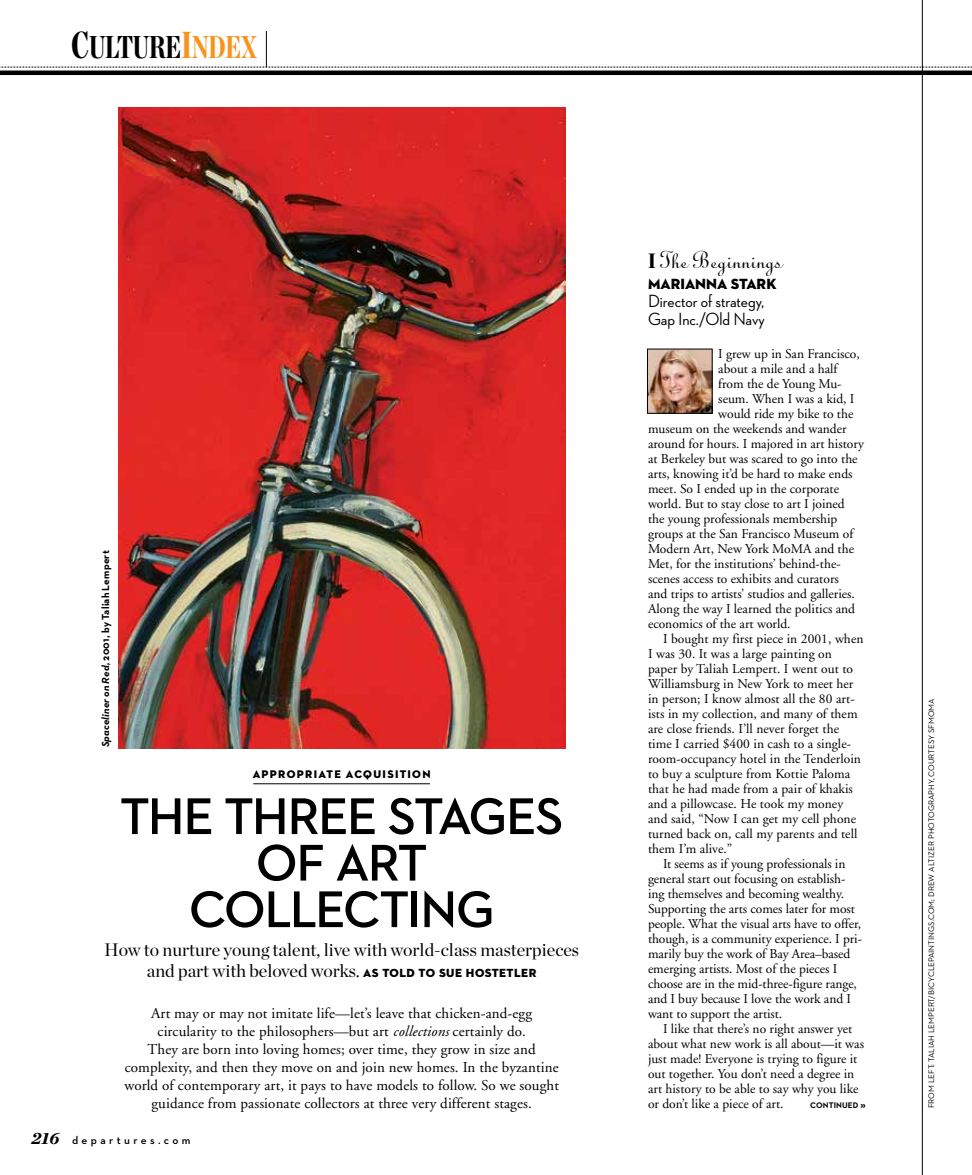
<style>
.page{position:relative;width:972px;height:1175px;background:#fff}
.page>*{position:absolute;margin:0;border:0;box-sizing:border-box;transform-origin:0 0}
.t1{font:700 52.5px/46.5px "Neutraface 2 Display";letter-spacing:-.025em;color:#000;text-align:center}
.t2{font:700 31.5px "Chronicle Disp Comp";color:#000}
.t3{font:700 31.5px "Chronicle Disp Comp";color:#f7941e}
.t4{font:27px "Linoscript";color:#000}
.t5{font:18px/21px "Chronicle Display";color:#000;text-align:center}
.t6{font:500 18px/18px "Neutraface 2 Display";color:#000}
.t7{font:15px/18px "Adobe Garamond";letter-spacing:.005em;color:#000;text-align:center}
.t8{font:15px "Neutraface 2 Display Titling";color:#000}
.t9{font:13.5px "Adobe Garamond";color:#000}
.t10{font:11.25px "Neutraface 2 Display Titling";letter-spacing:.11em;color:#000}
.t11{font:600 11.25px "Neutraface 2 Text";color:#000}
.t12{font:700 10.5px "Neutraface 2 Text";letter-spacing:.02em;color:#000}
.t13{font:8.25px "Neutraface 2 Text";color:#000}
.t14{font:700 8.25px "Neutraface 2 Text";letter-spacing:.01em;color:#000}
.s1{font-size:37.5px}
.s2{font-style:italic}
.s3{font-family:"Neutraface 2 Display Titling";font-size:12px}
.s4{font-family:"Chronicle Deck";font-weight:900;font-style:italic;font-size:16.8px}
.s5{font-family:"Chronicle Deck Cond";font-weight:900;font-size:21px}
.s6{font-size:10.5px}
</style>
<div class="page">
<div style="left:0;top:70px;width:972px;height:5px;background:#000"></div>
<svg style="left:0;top:67px;width:972px;height:1px"></svg>
<hr style="left:922px;top:0;width:1px;height:1174px;background:#000">
<hr style="left:266px;top:31px;width:1px;height:36px;background:#000">
<img style="left:118px;top:108px;width:447px;height:640px">
<hr style="left:253px;top:783px;width:177px;height:1px;background:#000">
<img style="left:649px;top:351px;width:61px;height:60px">
<div style="left:647px;top:349px;width:65px;height:64px;border:1px solid #000"></div>
<h2 class="t2" style="left:71px;top:22px;width:35px"><span class="s1">C</span>ULTURE</h2>
<h2 class="t3" style="left:181px;top:22px;width:29px"><span class="s1">I</span>NDEX</h2>
<p class="t12" style="left:99px;top:747px;width:199px;rotate:-90deg"><span class="s2">Spaceliner on Red,</span> 2001, BY TALIAH LEMPERT</p>
<p class="t10" style="left:253px;top:767px;width:179px">APPROPRIATE ACQUISITION</p>
<h1 class="t1" style="left:120px;top:793px;width:444px">TH E THREE STAGES<br>OF ART<br>COLLECTING</h1>
<h3 class="t5" style="left:104px;top:937px;width:477px">How to nurture young talent, live with world-class masterpieces and part with beloved works. <span class="s3">AS TOLD TO SUE H OSTETLER</span></h3>
<p class="t7" style="left:124px;top:1004px;width:436px">Art may or may not imitate life—let’s leave that chicken-and-egg circularity to the philosophers—but art <span class="s2">collections</span> certainly do.<br>They are born into loving homes; over time, they grow in size and complexity, and then they move on and join new homes. In the byzantine world of contemporary art, it pays to have models to follow. So we sought guidance from passionate collectors at three very different stages.</p>
<p class="t11" style="left:32px;top:1133px;width:161px"><span class="s4">216</span> departures.com</p>
<h3 class="t4" style="left:648px;top:246px;width:135px"><span class="s5">I</span> The Beginnings</h3>
<p class="t8" style="left:648px;top:274px;width:130px">MARIANNA STARK</p>
<h3 class="t6" style="left:648px;top:292px;width:118px">Director of strategy,<br>Gap Inc./Old Navy</h3>
<p class="t9" style="left:718px;top:346px;width:143px">I grew up in San Francisco,</p>
<p class="t9" style="left:718px;top:361px;width:121px">about a mile and a half</p>
<p class="t9" style="left:718px;top:376px;width:125px">from the de Young Mu-</p>
<p class="t9" style="left:718px;top:391px;width:138px">seum. When I was a kid, I</p>
<p class="t9" style="left:718px;top:406px;width:137px">would ride my bike to the</p>
<p class="t9" style="left:648px;top:421px;width:200px">museum on the weekends and wander</p>
<p class="t9" style="left:648px;top:436px;width:218px">around for hours. I majored in art history</p>
<p class="t9" style="left:648px;top:451px;width:211px">at Berkeley but was scared to go into the</p>
<p class="t9" style="left:648px;top:466px;width:206px">arts, knowing it’d be hard to make ends</p>
<p class="t9" style="left:648px;top:481px;width:193px">meet. So I ended up in the corporate</p>
<p class="t9" style="left:648px;top:496px;width:198px">world. But to stay close to art I joined</p>
<p class="t9" style="left:648px;top:511px;width:191px">the young professionals membership</p>
<p class="t9" style="left:648px;top:526px;width:207px">groups at the San Francisco Museum of</p>
<p class="t9" style="left:648px;top:541px;width:208px">Modern Art, New York MoMA and the</p>
<p class="t9" style="left:648px;top:556px;width:194px">Met, for the institutions’ behind-the-</p>
<p class="t9" style="left:648px;top:571px;width:192px">scenes access to exhibits and curators</p>
<p class="t9" style="left:648px;top:586px;width:208px">and trips to artists’ studios and galleries.</p>
<p class="t9" style="left:648px;top:601px;width:209px">Along the way I learned the politics and</p>
<p class="t9" style="left:648px;top:616px;width:144px">economics of the art world.</p>
<p class="t9" style="left:663px;top:631px;width:202px">I bought my first piece in 2001, when</p>
<p class="t9" style="left:648px;top:646px;width:185px">I was 30. It was a large painting on</p>
<p class="t9" style="left:648px;top:661px;width:207px">paper by Taliah Lempert. I went out to</p>
<p class="t9" style="left:648px;top:676px;width:207px">Williamsburg in New York to meet her</p>
<p class="t9" style="left:648px;top:691px;width:208px">in person; I know almost all the 80 art-</p>
<p class="t9" style="left:648px;top:706px;width:211px">ists in my collection, and many of them</p>
<p class="t9" style="left:648px;top:721px;width:193px">are close friends. I’ll never forget the</p>
<p class="t9" style="left:648px;top:736px;width:205px">time I carried $400 in cash to a single-</p>
<p class="t9" style="left:648px;top:751px;width:215px">room-occupancy hotel in the Tenderloin</p>
<p class="t9" style="left:648px;top:766px;width:204px">to buy a sculpture from Kottie Paloma</p>
<p class="t9" style="left:648px;top:781px;width:206px">that he had made from a pair of khakis</p>
<p class="t9" style="left:648px;top:796px;width:197px">and a pillowcase. He took my money</p>
<p class="t9" style="left:648px;top:811px;width:210px">and said, “Now I can get my cell phone</p>
<p class="t9" style="left:648px;top:826px;width:211px">turned back on, call my parents and tell</p>
<p class="t9" style="left:648px;top:841px;width:86px">them I’m alive.”</p>
<p class="t9" style="left:663px;top:856px;width:184px">It seems as if young professionals in</p>
<p class="t9" style="left:648px;top:871px;width:199px">general start out focusing on establish-</p>
<p class="t9" style="left:648px;top:886px;width:198px">ing themselves and becoming wealthy.</p>
<p class="t9" style="left:648px;top:901px;width:209px">Supporting the arts comes later for most</p>
<p class="t9" style="left:648px;top:916px;width:215px">people. What the visual arts have to offer,</p>
<p class="t9" style="left:648px;top:931px;width:216px">though, is a community experience. I pri-</p>
<p class="t9" style="left:648px;top:946px;width:204px">marily buy the work of Bay Area–based</p>
<p class="t9" style="left:648px;top:961px;width:191px">emerging artists. Most of the pieces I</p>
<p class="t9" style="left:648px;top:976px;width:211px">choose are in the mid-three-figure range,</p>
<p class="t9" style="left:648px;top:991px;width:205px">and I buy because I love the work and I</p>
<p class="t9" style="left:648px;top:1006px;width:136px">want to support the artist.</p>
<p class="t9" style="left:663px;top:1021px;width:191px">I like that there’s no right answer yet</p>
<p class="t9" style="left:648px;top:1036px;width:218px">about what new work is all about—it was</p>
<p class="t9" style="left:648px;top:1051px;width:211px">just made! Everyone is trying to figure it</p>
<p class="t9" style="left:648px;top:1066px;width:208px">out together. You don’t need a degree in</p>
<p class="t9" style="left:648px;top:1081px;width:212px">art history to be able to say why you like</p>
<p class="t9" style="left:648px;top:1096px;width:137px">or don’t like a piece of art.</p>
<p class="t14" style="left:810px;top:1099px;width:57px">CONTINUED <span class="s6">»</span></p>
<p class="t13" style="left:926px;top:1108px;width:410px;rotate:-90deg">from left: taliah lempert/bicyclepaintings.com; drew altizer photography, courtesy sfmoma</p>
</div>
